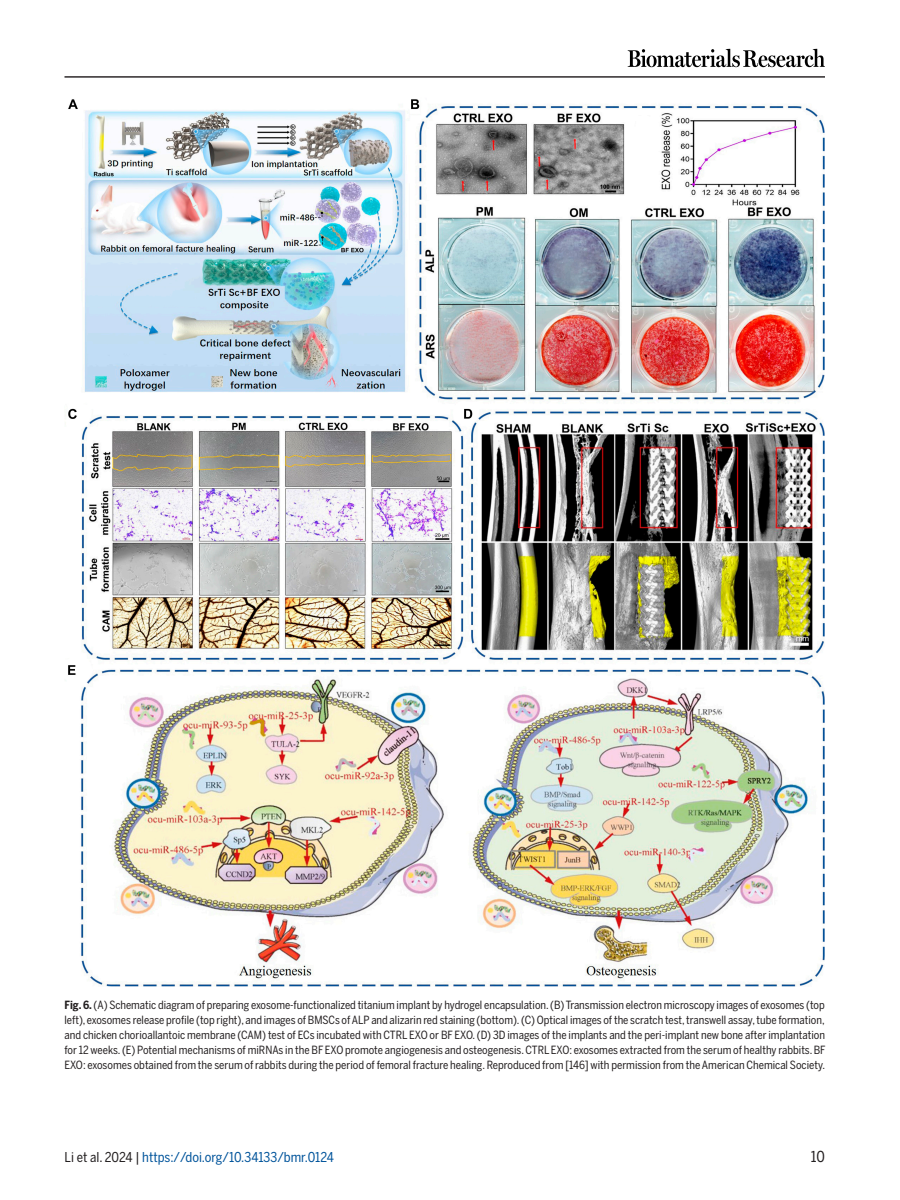
<style>
.page{position:relative;width:900px;height:1200px;background:#fff}
.page>*{position:absolute;margin:0;border:0;box-sizing:border-box;transform-origin:0 0}
.t1{font:15px "Benton Sans Cond";color:#231f20}
.t2{font:13.5px "Benton Sans Cond";color:#00549b}
.t3{font:11.25px/15px "Benton Sans Cond";color:#231f20;text-align:justify}
.s1{font-weight:700}
.s2{color:#231f20}
</style>
<div class="page">
<hr style="left:64px;top:76px;width:761px;height:2px;background:#231f20">
<svg style="left:628px;top:49px;width:197px;height:18px"></svg>
<img style="left:65px;top:99px;width:760px;height:887px">
<p class="t3" style="left:64px;top:997px;width:763px"><span class="s1">Fig. 6.</span> (A) Schematic diagram of preparing exosome-functionalized titanium implant by hydrogel encapsulation. (B) Transmission electron microscopy images of exosomes (top left), exosomes release profile (top right), and images of BMSCs of ALP and alizarin red staining (bottom). (C) Optical images of the scratch test, transwell assay, tube formation, and chicken chorioallantoic membrane (CAM) test of ECs incubated with CTRL EXO or BF EXO. (D) 3D images of the implants and the peri-implant new bone after implantation for 12 weeks. (E) Potential mechanisms of miRNAs in the BF EXO promote angiogenesis and osteogenesis. CTRL EXO: exosomes extracted from the serum of healthy rabbits. BF EXO: exosomes obtained from the serum of rabbits during the period of femoral fracture healing. Reproduced from [146] with permission from the American Chemical Society.</p>
<p class="t2" style="left:64px;top:1149px;width:271px"><span class="s2">Li et al. 2024 |</span> https://doi.org/10.34133/bmr.0124</p>
<h1 class="t1" style="left:811px;top:1147px;width:16px">10</h1>
</div>
